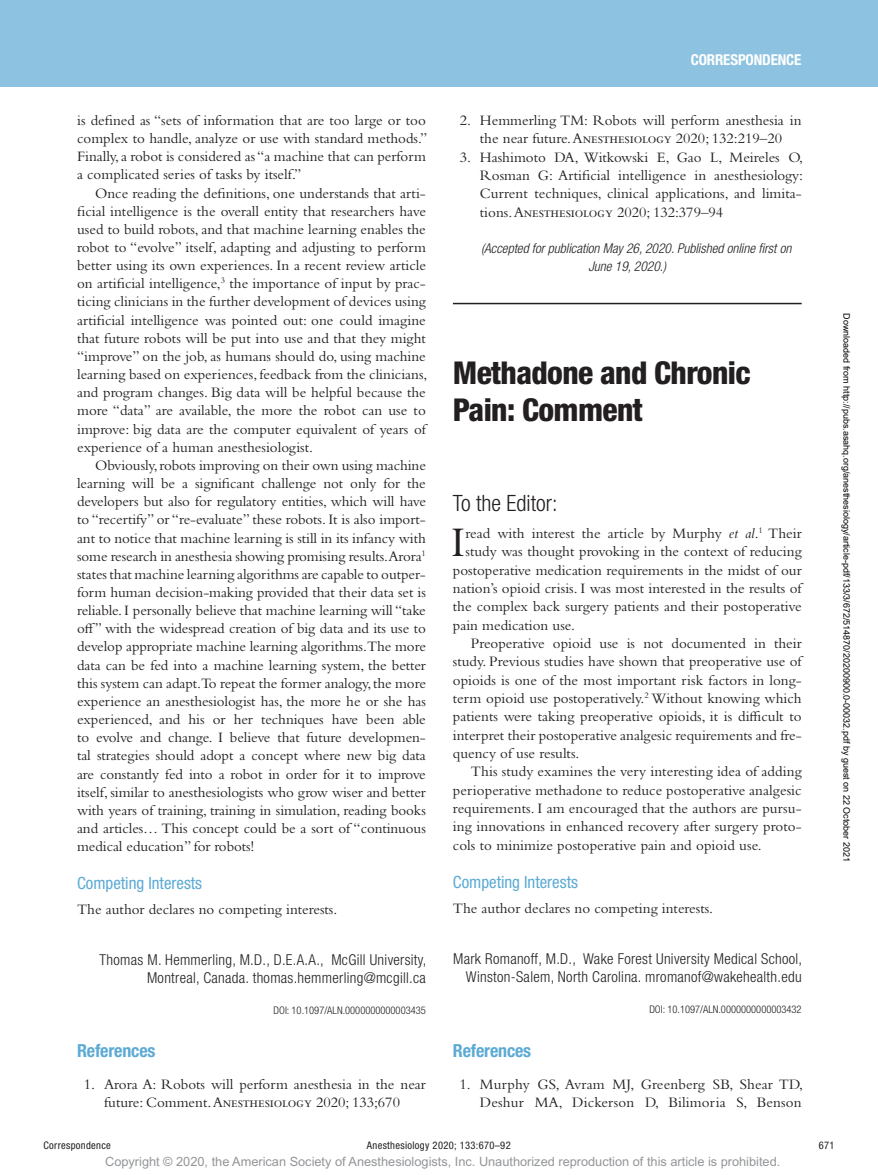
<style>
.page{position:relative;width:878px;height:1175px;background:#fff}
.page>*{position:absolute;margin:0;border:0;box-sizing:border-box;transform-origin:0 0}
.t1{font:43.95px "Bembo Std";color:#231f20}
.t2{font:800 condensed 31.5px/36.3px "Helvetica Neue LT Std";letter-spacing:-.02em;color:#231f20}
.t3{font:300 condensed 22.5px "Helvetica Neue LT Std";color:#231f20}
.t4{font:700 condensed 18px "Helvetica Neue LT Std";letter-spacing:-.01em;color:#5caad4}
.t5{font:condensed 16.8px "Helvetica Neue LT Std";color:#5caad4}
.t6{font:15px/18.1px "Bembo Std";color:#231f20;text-align:justify}
.t7{font:300 condensed 15px/18.1px "Helvetica Neue LT Std";letter-spacing:.02em;color:#231f20;text-align:right}
.t8{font:700 condensed 15px "Helvetica Neue LT Std";letter-spacing:-.01em;color:#fff}
.t9{font:italic 300 condensed 13.5px/18.3px "Helvetica Neue LT Std";color:#231f20}
.t10{font:12.75px "Arial MT Std";color:#939598}
.t11{font:300 condensed 10.5px "Helvetica Neue LT Std";color:#231f20}
.t12{font:condensed 10.5px "Helvetica Neue LT Std";letter-spacing:.03em;color:#231f20}
.t13{font:9px "Arial";color:#000}
.s1{font-style:italic}
</style>
<div class="page">
<div style="left:0;top:0;width:878px;height:86px;background:#8dc3e0"></div>
<hr style="left:453px;top:303px;width:348px;height:1px;background:#231f20">
<p class="t8" style="left:690px;top:51px;width:112px">CORRESPONDENCE</p>
<p class="t6" style="left:77px;top:111px;width:352px">is defined as “sets of information that are too large or too complex to handle, analyze or use with standard methods.” Finally, a robot is considered as “a machine that can perform a complicated series of tasks by itself.”</p>
<p class="t6" style="left:77px;top:183px;width:352px;text-indent:18px">Once reading the definitions, one understands that arti&shy;ficial intelligence is the overall entity that researchers have used to build robots, and that machine learning enables the robot to “evolve” itself, adapting and adjusting to perform better using its own experiences. In a recent review article on artificial intelligence,<sup>3</sup> the importance of input by prac&shy;ticing clinicians in the further development of devices using artificial intelligence was pointed out: one could imagine that future robots will be put into use and that they might “improve” on the job, as humans should do, using machine learning based on experiences, feedback from the clinicians, and program changes. Big data will be helpful because the more “data” are available, the more the robot can use to improve: big data are the computer equivalent of years of experience of a human anesthesiologist.</p>
<p class="t6" style="left:77px;top:456px;width:350px;text-indent:18px">Obviously, robots improving on their own using machine learning will be a significant challenge not only for the developers but also for regulatory entities, which will have to “recertify” or “re-evaluate” these robots. It is also import&shy;ant to notice that machine learning is still in its infancy with some research in anesthesia showing promising results.Arora<sup>1 </sup>states that machine learning algorithms are capable to outper&shy;form human decision-making provided that their data set is reliable. I personally believe that machine learning will “take off” with the widespread creation of big data and its use to develop appropriate machine learning algorithms.The more data can be fed into a machine learning system, the better this system can adapt.To repeat the former analogy, the more experience an anesthesiologist has, the more he or she has experienced, and his or her techniques have been able to evolve and change. I believe that future developmen&shy;tal strategies should adopt a concept where new big data are constantly fed into a robot in order for it to improve itself, similar to anesthesiologists who grow wiser and better with years of training, training in simulation, reading books and articles… This concept could be a sort of “continuous medical education” for robots!</p>
<p class="t5" style="left:77px;top:873px;width:126px">Competing Interests</p>
<p class="t6" style="left:77px;top:899px;width:262px">The author declares no competing interests.</p>
<p class="t7" style="left:99px;top:950px;width:328px">Thomas M. Hemmerling, M.D., D.E.A.A., McGill University,<br>Montreal, Canada. thomas.hemmerling@mcgill.ca</p>
<p class="t11" style="left:273px;top:1004px;width:154px">DOI: 10.1097/ALN.0000000000003435</p>
<p class="t4" style="left:77px;top:1039px;width:80px">References</p>
<p class="t6" style="left:84px;top:1075px;width:343px;text-align:center">1. Arora A: Robots will perform anesthesia in the near future: Comment. Anesthesiology 2020; 133;670</p>
<p class="t6" style="left:459px;top:111px;width:343px;text-align:center">2. Hemmerling TM: Robots will perform anesthesia in the near future. Anesthesiology 2020; 132:219–20</p>
<p class="t6" style="left:480px;top:147px;width:325px;text-indent:-20px">3. Hashimoto DA, Witkowski E, Gao L, Meireles O, Rosman G: Artificial intelligence in anesthesiology:<br>Current techniques, clinical applications, and limita&shy;tions. Anesthesiology 2020; 132:379–94</p>
<p class="t9" style="left:588px;top:239px;width:204px;text-indent:-107px">(Accepted for publication May 26, 2020. Published online first on<br>June 19, 2020.)</p>
<h2 class="t2" style="left:453px;top:354px;width:299px">Methadone and Chronic<br>Pain: Comment</h2>
<h3 class="t3" style="left:453px;top:490px;width:106px">To the Editor:</h3>
<h1 class="t1" style="left:451px;top:517px;width:16px">I</h1>
<p class="t6" style="left:465px;top:524px;width:337px">read with interest the article by Murphy <span class="s1">et al</span>.<sup>1</sup> Their</p>
<p class="t6" style="left:465px;top:542px;width:337px">study was thought provoking in the context of reducing</p>
<p class="t6" style="left:453px;top:560px;width:350px">postoperative medication requirements in the midst of our</p>
<p class="t6" style="left:453px;top:579px;width:350px">nation’s opioid crisis. I was most interested in the results of</p>
<p class="t6" style="left:453px;top:597px;width:350px">the complex back surgery patients and their postoperative</p>
<p class="t6" style="left:453px;top:615px;width:123px">pain medication use.</p>
<p class="t6" style="left:471px;top:634px;width:332px">Preoperative opioid use is not documented in their</p>
<p class="t6" style="left:453px;top:652px;width:350px">study. Previous studies have shown that preoperative use of</p>
<p class="t6" style="left:453px;top:670px;width:350px">opioids is one of the most important risk factors in long-</p>
<p class="t6" style="left:453px;top:689px;width:350px">term opioid use postoperatively.<sup>2</sup> Without knowing which</p>
<p class="t6" style="left:453px;top:707px;width:350px">patients were taking preoperative opioids, it is difficult to</p>
<p class="t6" style="left:453px;top:725px;width:350px">interpret their postoperative analgesic requirements and fre-</p>
<p class="t6" style="left:453px;top:744px;width:128px">quency of use results.</p>
<p class="t6" style="left:471px;top:762px;width:332px">This study examines the very interesting idea of adding</p>
<p class="t6" style="left:453px;top:780px;width:350px">perioperative methadone to reduce postoperative analgesic</p>
<p class="t6" style="left:453px;top:799px;width:350px">requirements. I am encouraged that the authors are pursu-</p>
<p class="t6" style="left:453px;top:817px;width:350px">ing innovations in enhanced recovery after surgery proto-</p>
<p class="t6" style="left:453px;top:835px;width:310px">cols to minimize postoperative pain and opioid use.</p>
<p class="t5" style="left:453px;top:871px;width:126px">Competing Interests</p>
<p class="t6" style="left:453px;top:898px;width:262px">The author declares no competing interests.</p>
<p class="t7" style="left:453px;top:949px;width:350px">Mark Romanoff, M.D., Wake Forest University Medical School,<br>Winston-Salem, North Carolina. mromanof@wakehealth.edu</p>
<p class="t11" style="left:649px;top:1003px;width:154px">DOI: 10.1097/ALN.0000000000003432</p>
<p class="t4" style="left:453px;top:1039px;width:80px">References</p>
<p class="t6" style="left:459px;top:1075px;width:345px;text-align:right">1. Murphy GS, Avram MJ, Greenberg SB, Shear TD,<br>Deshur MA, Dickerson D, Bilimoria S, Benson</p>
<p class="t13" style="left:850px;top:313px;width:550px;rotate:90deg">Downloaded from http://pubs.asahq.org/anesthesiology/article-pdf/133/3/672/514870/20200900.0-00032.pdf by guest on 22 October 2021</p>
<p class="t12" style="left:44px;top:1139px;width:69px">Correspondence</p>
<p class="t12" style="left:367px;top:1139px;width:145px">Anesthesiology 2020; 133:670–92</p>
<p class="t12" style="left:818px;top:1139px;width:17px">671</p>
<p class="t10" style="left:105px;top:1154px;width:676px">Copyright © 2020, the American Society of Anesthesiologists, Inc. Unauthorized reproduction of this article is prohibited.</p>
</div>
